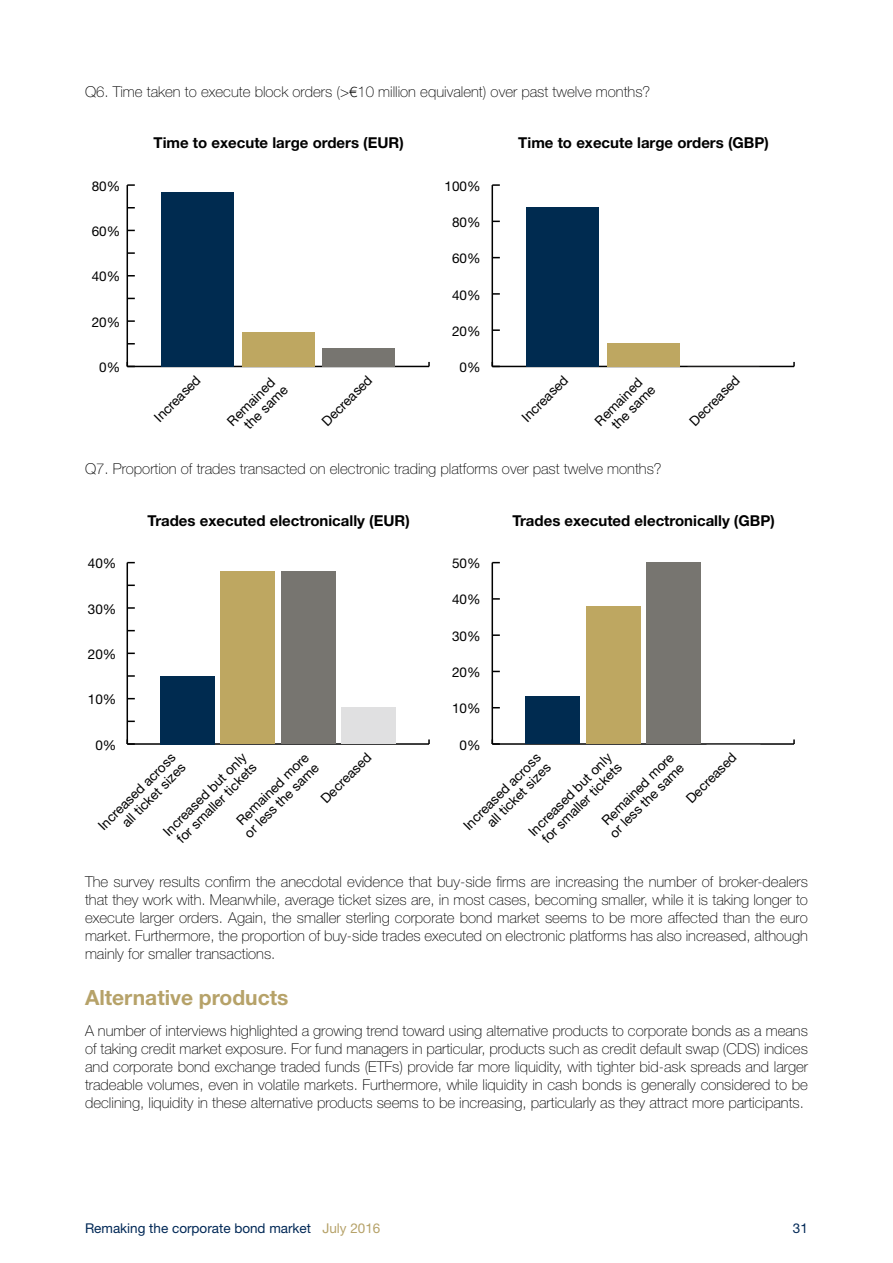
<style>
.page{position:relative;width:893px;height:1263px;background:#fff}
.page>*{position:absolute;margin:0;border:0;box-sizing:border-box;transform-origin:0 0}
.t1{font:700 21px "Helvetica Neue";color:#b6a269}
.t2{font:100 15px/18px "Helvetica Neue";color:#000;text-align:justify}
.t3{font:700 15px "Helvetica Neue";color:#000}
.t4{font:13.5px/14.2px "Helvetica Neue";color:#000;text-align:right}
.t5{font:13.5px "Helvetica Neue";color:#002856}
.s1{font-family:"Gill Sans";font-weight:300}
.s2{color:#b6a269}
</style>
<div class="page">
<hr style="left:127px;top:366px;width:302px;height:1px;background:#000">
<hr style="left:127px;top:185px;width:1px;height:181px;background:#000">
<svg style="left:128px;top:320px;width:7px;height:2px"></svg>
<svg style="left:128px;top:252px;width:7px;height:2px"></svg>
<svg style="left:127px;top:184px;width:8px;height:2px"></svg>
<div style="left:322px;top:348px;width:73px;height:18px;background:#777570"></div>
<div style="left:242px;top:332px;width:72px;height:34px;background:#bea761"></div>
<div style="left:161px;top:192px;width:73px;height:174px;background:#002b50"></div>
<hr style="left:492px;top:366px;width:302px;height:1px;background:#000">
<hr style="left:492px;top:185px;width:1px;height:181px;background:#000">
<svg style="left:493px;top:329px;width:7px;height:2px"></svg>
<svg style="left:493px;top:293px;width:7px;height:2px"></svg>
<svg style="left:492px;top:184px;width:8px;height:2px"></svg>
<div style="left:607px;top:343px;width:72px;height:23px;background:#bea761"></div>
<div style="left:526px;top:207px;width:73px;height:159px;background:#002b50"></div>
<hr style="left:127px;top:743px;width:302px;height:2px;background:#000">
<hr style="left:127px;top:563px;width:1px;height:181px;background:#000">
<svg style="left:127px;top:739px;width:8px;height:6px"></svg>
<svg style="left:128px;top:720px;width:7px;height:2px"></svg>
<svg style="left:128px;top:675px;width:7px;height:2px"></svg>
<svg style="left:128px;top:652px;width:7px;height:2px"></svg>
<svg style="left:128px;top:607px;width:7px;height:2px"></svg>
<svg style="left:128px;top:584px;width:7px;height:2px"></svg>
<div style="left:342px;top:708px;width:54px;height:36px;background:#e0e0e1"></div>
<div style="left:281px;top:572px;width:54px;height:172px;background:#777570"></div>
<div style="left:221px;top:572px;width:54px;height:172px;background:#bea761"></div>
<div style="left:160px;top:676px;width:55px;height:68px;background:#002b50"></div>
<hr style="left:492px;top:743px;width:302px;height:2px;background:#000">
<hr style="left:492px;top:563px;width:1px;height:181px;background:#000">
<svg style="left:492px;top:739px;width:8px;height:6px"></svg>
<svg style="left:493px;top:634px;width:7px;height:2px"></svg>
<svg style="left:493px;top:598px;width:7px;height:2px"></svg>
<div style="left:646px;top:563px;width:54px;height:181px;background:#777570"></div>
<div style="left:586px;top:606px;width:54px;height:138px;background:#bea761"></div>
<div style="left:525px;top:697px;width:55px;height:47px;background:#002b50"></div>
<p class="t2" style="left:85px;top:83px;width:567px">Q6. Time taken to execute block orders (&gt;<span class="s1">€</span>10 million equivalent) over past twelve months?</p>
<p class="t3" style="left:154px;top:134px;width:252px">Time to execute large orders (EUR)</p>
<p class="t3" style="left:518px;top:134px;width:252px">Time to execute large orders (GBP)</p>
<p class="t4" style="left:92px;top:178px;width:30px">80%</p>
<p class="t4" style="left:92px;top:224px;width:30px">60%</p>
<p class="t4" style="left:92px;top:269px;width:30px">40%</p>
<p class="t4" style="left:92px;top:315px;width:30px">20%</p>
<p class="t4" style="left:99px;top:360px;width:23px">0%</p>
<p class="t4" style="left:444px;top:178px;width:38px">100%</p>
<p class="t4" style="left:452px;top:215px;width:30px">80%</p>
<p class="t4" style="left:452px;top:251px;width:30px">60%</p>
<p class="t4" style="left:452px;top:287px;width:30px">40%</p>
<p class="t4" style="left:452px;top:324px;width:30px">20%</p>
<p class="t4" style="left:459px;top:360px;width:23px">0%</p>
<p class="t4" style="left:151px;top:414px;width:61px;rotate:-45deg">Increased</p>
<p class="t4" style="left:319px;top:418px;width:66px;rotate:-45deg">Decreased</p>
<p class="t4" style="left:592px;top:418px;width:66px;rotate:-45deg">Remained the same</p>
<p class="t4" style="left:519px;top:414px;width:61px;rotate:-45deg">Increased</p>
<p class="t4" style="left:686px;top:418px;width:66px;rotate:-45deg">Decreased</p>
<p class="t4" style="left:224px;top:418px;width:66px;rotate:-45deg">Remained the same</p>
<p class="t2" style="left:85px;top:460px;width:578px">Q7. Proportion of trades transacted on electronic trading platforms over past twelve months?</p>
<p class="t3" style="left:148px;top:511px;width:264px">Trades executed electronically (EUR)</p>
<p class="t3" style="left:512px;top:511px;width:264px">Trades executed electronically (GBP)</p>
<p class="t4" style="left:88px;top:556px;width:30px">40%</p>
<p class="t4" style="left:88px;top:601px;width:30px">30%</p>
<p class="t4" style="left:88px;top:647px;width:30px">20%</p>
<p class="t4" style="left:88px;top:692px;width:30px">10%</p>
<p class="t4" style="left:95px;top:737px;width:23px">0%</p>
<p class="t4" style="left:452px;top:556px;width:30px">50%</p>
<p class="t4" style="left:452px;top:592px;width:30px">40%</p>
<p class="t4" style="left:452px;top:629px;width:30px">30%</p>
<p class="t4" style="left:452px;top:665px;width:30px">20%</p>
<p class="t4" style="left:452px;top:701px;width:30px">10%</p>
<p class="t4" style="left:459px;top:737px;width:23px">0%</p>
<p class="t4" style="left:95px;top:822px;width:104px;rotate:-45deg">Increased across all ticket sizes</p>
<p class="t4" style="left:231px;top:820px;width:101px;text-align:left;rotate:-45deg">Remained more or less the same</p>
<p class="t4" style="left:318px;top:796px;width:66px;rotate:-45deg">Decreased</p>
<p class="t4" style="left:525px;top:829px;width:113px;text-align:center;rotate:-45deg">Increased but only for smaller tickets</p>
<p class="t4" style="left:461px;top:822px;width:104px;rotate:-45deg">Increased across all ticket sizes</p>
<p class="t4" style="left:596px;top:820px;width:101px;text-align:left;rotate:-45deg">Remained more or less the same</p>
<p class="t4" style="left:683px;top:796px;width:66px;rotate:-45deg">Decreased</p>
<p class="t4" style="left:160px;top:828px;width:113px;text-align:center;rotate:-45deg">Increased but only for smaller tickets</p>
<p class="t2" style="left:85px;top:872px;width:724px">The survey results confirm the anecdotal evidence that buy-side firms are increasing the number of broker-dealers that they work with. Meanwhile, average ticket sizes are, in most cases, becoming smaller, while it is taking longer to execute larger orders. Again, the smaller sterling corporate bond market seems to be more affected than the euro market. Furthermore, the proportion of buy-side trades executed on electronic platforms has also increased, although mainly for smaller transactions.</p>
<h1 class="t1" style="left:85px;top:985px;width:205px">Alternative products</h1>
<p class="t2" style="left:85px;top:1022px;width:724px">A number of interviews highlighted a growing trend toward using alternative products to corporate bonds as a means of taking credit market exposure. For fund managers in particular, products such as credit default swap (CDS) indices and corporate bond exchange traded funds (ETFs) provide far more liquidity, with tighter bid-ask spreads and larger tradeable volumes, even in volatile markets. Furthermore, while liquidity in cash bonds is generally considered to be declining, liquidity in these alternative products seems to be increasing, particularly as they attract more participants.</p>
<p class="t5" style="left:85px;top:1220px;width:297px">Remaking the corporate bond market <span class="s2">July 2016</span></p>
<p class="t5" style="left:793px;top:1220px;width:17px">31</p>
</div>
